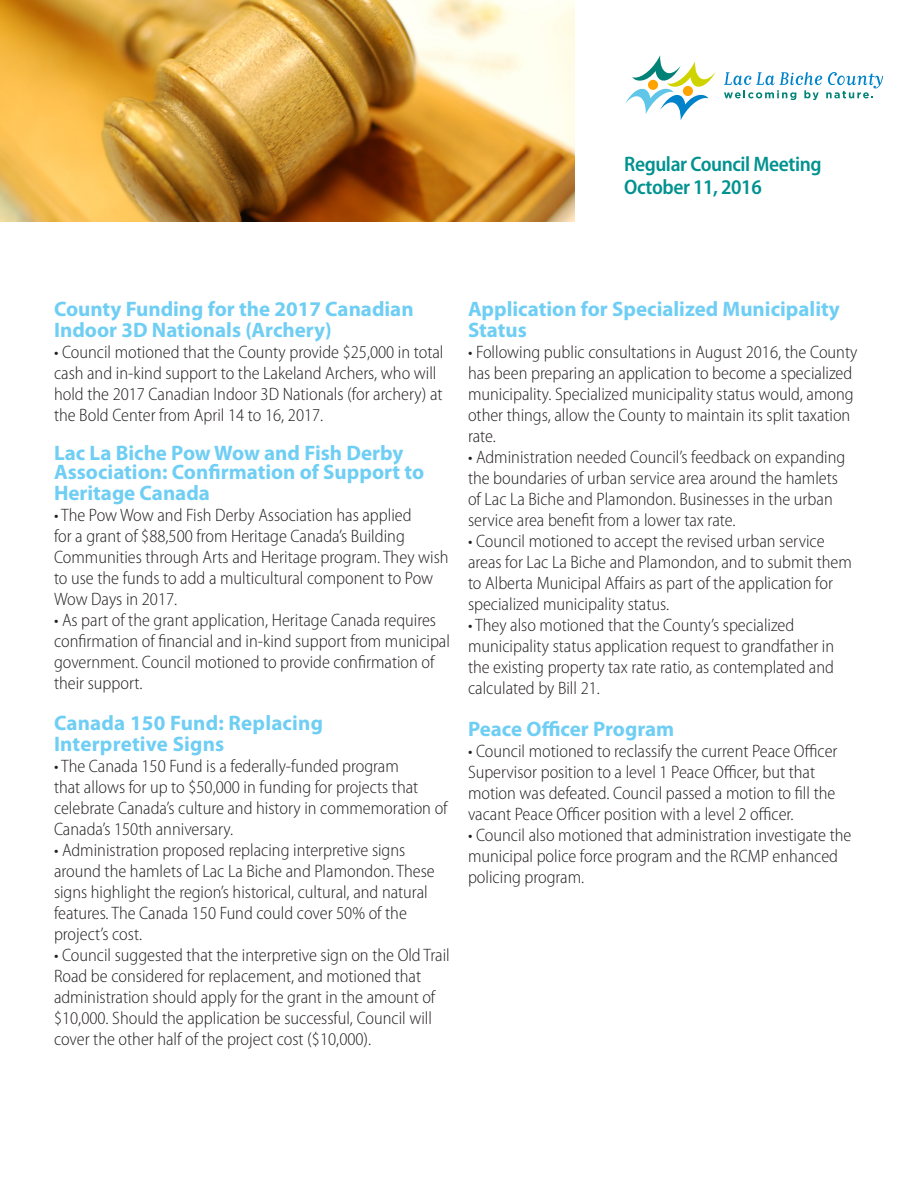
<style>
.page{position:relative;width:918px;height:1188px;background:#fff}
.page>*{position:absolute;margin:0;border:0;box-sizing:border-box;transform-origin:0 0}
.t1{font:700 21px/21px "Myriad Pro";color:#6fcef4}
.t2{font:600 semi-condensed 21px "Myriad Pro";letter-spacing:-.02em;color:#009290}
.t3{font:300 semi-condensed 18px/21px "Myriad Pro";color:#231f20}
</style>
<div class="page">
<img style="left:0;top:0;width:574px;height:221px">
<svg style="left:724px;top:72px;width:159px;height:28px"></svg>
<svg style="left:625px;top:55px;width:91px;height:65px"></svg>
<p class="t2" style="left:624px;top:151px;width:199px">Regular Council Meeting</p>
<p class="t2" style="left:624px;top:174px;width:139px">October 11, 2016</p>
<p class="t1" style="left:54px;top:297px;width:361px">County Funding for the 2017 Canadian<br>Indoor 3D Nationals (Archery)</p>
<p class="t3" style="left:54px;top:341px;width:391px">• Council motioned that the County provide $25,000 in total cash and in-kind support to the Lakeland Archers, who will hold the 2017 Canadian Indoor 3D Nationals (for archery) at the Bold Center from April 14 to 16, 2017.</p>
<p class="t1" style="left:54px;top:442px;width:372px;line-height:20.2px">Lac La Biche Pow Wow and Fish Derby<br>Association: Confirmation of Support to<br>Heritage Canada</p>
<p class="t3" style="left:54px;top:504px;width:396px">• The Pow Wow and Fish Derby Association has applied<br>for a grant of $88,500 from Heritage Canada’s Building Communities through Arts and Heritage program. They wish to use the funds to add a multicultural component to Pow Wow Days in 2017.</p>
<p class="t3" style="left:54px;top:609px;width:398px">• As part of the grant application, Heritage Canada requires confirmation of financial and in-kind support from municipal government. Council motioned to provide confirmation of their support.</p>
<p class="t1" style="left:54px;top:711px;width:271px">Canada 150 Fund: Replacing</p>
<p class="t1" style="left:54px;top:732px;width:172px">Interpretive Signs</p>
<p class="t3" style="left:54px;top:755px;width:395px">• The Canada 150 Fund is a federally-funded program<br>that allows for up to $50,000 in funding for projects that celebrate Canada’s culture and history in commemoration of Canada’s 150th anniversary.</p>
<p class="t3" style="left:54px;top:839px;width:382px">• Administration proposed replacing interpretive signs around the hamlets of Lac La Biche and Plamondon. These signs highlight the region’s historical, cultural, and natural features. The Canada 150 Fund could cover 50% of the project’s cost.</p>
<p class="t3" style="left:54px;top:944px;width:397px">• Council suggested that the interpretive sign on the Old Trail Road be considered for replacement, and motioned that administration should apply for the grant in the amount of $10,000. Should the application be successful, Council will cover the other half of the project cost ($10,000).</p>
<p class="t1" style="left:468px;top:297px;width:373px">Application for Specialized Municipality<br>Status</p>
<p class="t3" style="left:468px;top:341px;width:391px">• Following public consultations in August 2016, the County has been preparing an application to become a specialized municipality. Specialized municipality status would, among other things, allow the County to maintain its split taxation rate.</p>
<p class="t3" style="left:468px;top:446px;width:379px">• Administration needed Council’s feedback on expanding the boundaries of urban service area around the hamlets of Lac La Biche and Plamondon. Businesses in the urban service area benefit from a lower tax rate.</p>
<p class="t3" style="left:468px;top:530px;width:385px">• Council motioned to accept the revised urban service areas for Lac La Biche and Plamondon, and to submit them to Alberta Municipal Affairs as part of the application for specialized municipality status.</p>
<p class="t3" style="left:468px;top:614px;width:368px">• They also motioned that the County’s specialized municipality status application request to grandfather in the existing property tax rate ratio, as contemplated and calculated by Bill 21.</p>
<p class="t1" style="left:468px;top:717px;width:208px">Peace Officer Program</p>
<p class="t3" style="left:468px;top:740px;width:371px">• Council motioned to reclassify the current Peace Officer Supervisor position to a level 1 Peace Officer, but that motion was defeated. Council passed a motion to fill the vacant Peace Officer position with a level 2 officer.</p>
<p class="t3" style="left:468px;top:824px;width:385px">• Council also motioned that administration investigate the municipal police force program and the RCMP enhanced policing program.</p>
</div>
